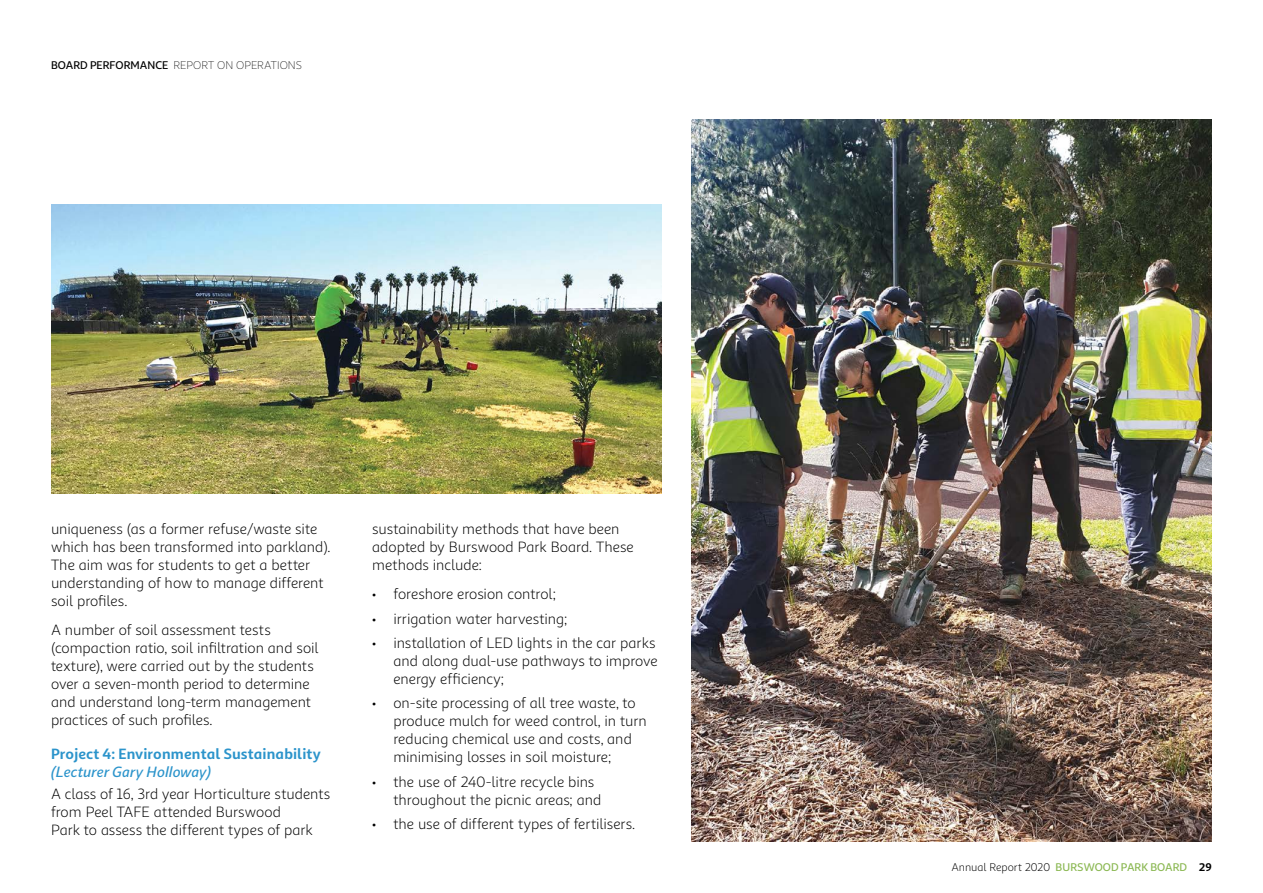
<style>
.page{position:relative;width:1263px;height:893px;background:#fff}
.page>*{position:absolute;margin:0;border:0;box-sizing:border-box;transform-origin:0 0}
.t1{font:15px/18px "Sana Sans Alt";letter-spacing:-.005em;color:#000}
.t2{font:700 15px "Sana Sans Alt";letter-spacing:.005em;color:#2c94cb}
.t3{font:italic 500 15px "Sana Sans Alt";letter-spacing:-.005em;color:#2c94cb}
.t4{font:500 11.25px "Sana Sans Alt";letter-spacing:.005em;color:#8bb853}
.t5{font:300 11.25px "Sana Sans Alt";letter-spacing:.01em;color:#000}
.s1{font-weight:500}
.s2{font-weight:400;color:#000}
.s3{font-weight:700;color:#000}
</style>
<div class="page">
<img style="left:51px;top:204px;width:610px;height:289px">
<img style="left:691px;top:119px;width:521px;height:723px">
<p class="t5" style="left:51px;top:59px;width:252px"><span class="s1">BOARD PERFORMANCE</span> REPORT ON OPERATIONS</p>
<p class="t1" style="left:51px;top:520px;width:281px">uniqueness (as a former refuse/waste site which has been transformed into parkland).<br>The aim was for students to get a better understanding of how to manage different soil profiles.</p>
<p class="t1" style="left:51px;top:621px;width:269px">A number of soil assessment tests (compaction ratio, soil infiltration and soil texture), were carried out by the students over a seven-month period to determine and understand long-term management practices of such profiles.</p>
<p class="t2" style="left:51px;top:744px;width:271px">Project 4: Environmental Sustainability</p>
<p class="t3" style="left:51px;top:762px;width:162px">(Lecturer Gary Holloway)</p>
<p class="t1" style="left:51px;top:785px;width:281px">A class of 16, 3rd year Horticulture students from Peel TAFE attended Burswood<br>Park to assess the different types of park</p>
<p class="t1" style="left:372px;top:520px;width:263px">sustainability methods that have been adopted by Burswood Park Board. These methods include:</p>
<p class="t1" style="left:372px;top:585px;width:185px">• foreshore erosion control;</p>
<p class="t1" style="left:372px;top:610px;width:197px">• irrigation water harvesting;</p>
<p class="t1" style="left:393px;top:634px;width:266px;text-indent:-21px">• installation of LED lights in the car parks and along dual-use pathways to improve energy efficiency;</p>
<p class="t1" style="left:393px;top:694px;width:255px;text-indent:-21px">• on-site processing of all tree waste, to produce mulch for weed control, in turn reducing chemical use and costs, and minimising losses in soil moisture;</p>
<p class="t1" style="left:393px;top:773px;width:209px;text-indent:-21px">• the use of 240-litre recycle bins throughout the picnic areas; and</p>
<p class="t1" style="left:372px;top:815px;width:264px">• the use of different types of fertilisers.</p>
<p class="t4" style="left:951px;top:860px;width:262px"><span class="s2">Annual Report 2020</span> BURSWOOD PARK BOARD <span class="s3">29</span></p>
</div>
